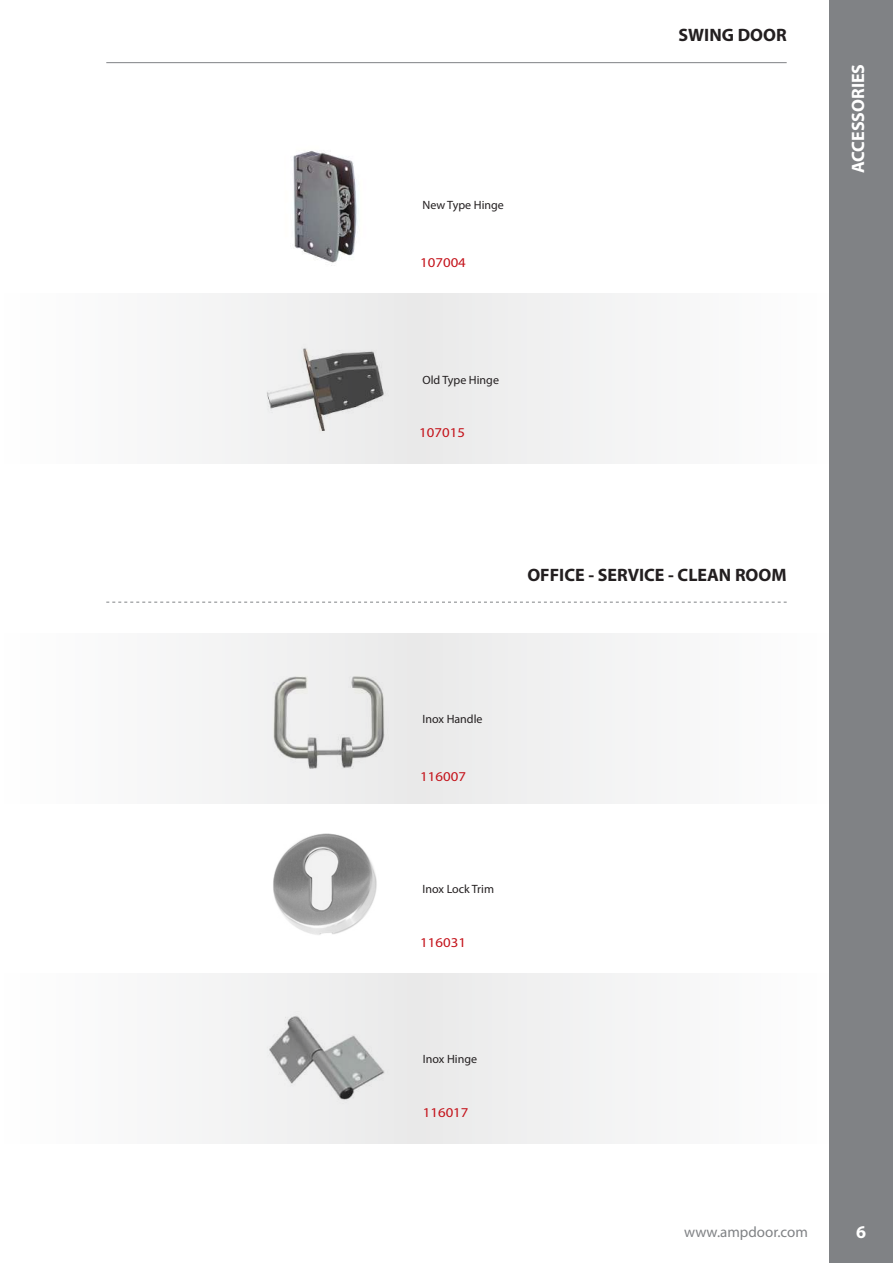
<style>
.page{position:relative;width:893px;height:1263px;background:#fff}
.page>*{position:absolute;margin:0;border:0;box-sizing:border-box;transform-origin:0 0}
.t1{font:700 18px "Myriad Pro";color:#231f20}
.t2{font:700 18px "Myriad Pro";color:#fff}
.t3{font:15px "Myriad Pro";color:#808285}
.t4{font:13.5px "Myriad Pro";color:#c4121a;scale:1.1 1}
.t5{font:12px "Myriad Pro";color:#231f20}
</style>
<div class="page">
<div style="left:0;top:293px;width:829px;height:170px;background:#f5f5f5"></div>
<div style="left:0;top:634px;width:829px;height:170px;background:#f5f5f5"></div>
<div style="left:0;top:974px;width:829px;height:170px;background:#f5f5f5"></div>
<svg style="left:106px;top:602px;width:681px;height:1px"></svg>
<img style="left:273px;top:676px;width:116px;height:93px">
<img style="left:269px;top:1015px;width:120px;height:89px">
<img style="left:273px;top:833px;width:104px;height:102px">
<img style="left:293px;top:151px;width:65px;height:115px">
<img style="left:266px;top:315px;width:123px;height:128px">
<hr style="left:106px;top:62px;width:681px;height:1px;background:#808285">
<hr style="left:0;top:293px;width:1px;height:170px;background:#fff">
<hr style="left:0;top:633px;width:1px;height:170px;background:#fff">
<hr style="left:0;top:974px;width:1px;height:170px;background:#fff">
<div style="left:829px;top:0;width:64px;height:1263px;background:#808285"></div>
<h1 class="t1" style="left:678px;top:24px;width:110px">SWING DOOR</h1>
<p class="t5" style="left:422px;top:197px;width:83px">New Type Hinge</p>
<p class="t4" style="left:420px;top:254px;width:43px">107004</p>
<p class="t5" style="left:422px;top:372px;width:78px">Old Type Hinge</p>
<p class="t4" style="left:419px;top:424px;width:43px">107015</p>
<h1 class="t1" style="left:527px;top:563px;width:261px">OFFICE - SERVICE - CLEAN ROOM</h1>
<h1 class="t2" style="left:846px;top:173px;width:111px;rotate:-90deg">ACCESSORIES</h1>
<p class="t5" style="left:422px;top:712px;width:62px">Inox Handle</p>
<p class="t4" style="left:420px;top:768px;width:43px">116007</p>
<p class="t5" style="left:422px;top:882px;width:73px">Inox Lock Trim</p>
<p class="t4" style="left:420px;top:934px;width:43px">116031</p>
<p class="t5" style="left:423px;top:1052px;width:56px">Inox Hinge</p>
<p class="t4" style="left:423px;top:1104px;width:43px">116017</p>
<p class="t3" style="left:684px;top:1222px;width:125px">www.ampdoor.com</p>
<h1 class="t2" style="left:856px;top:1220px;width:11px">6</h1>
</div>
